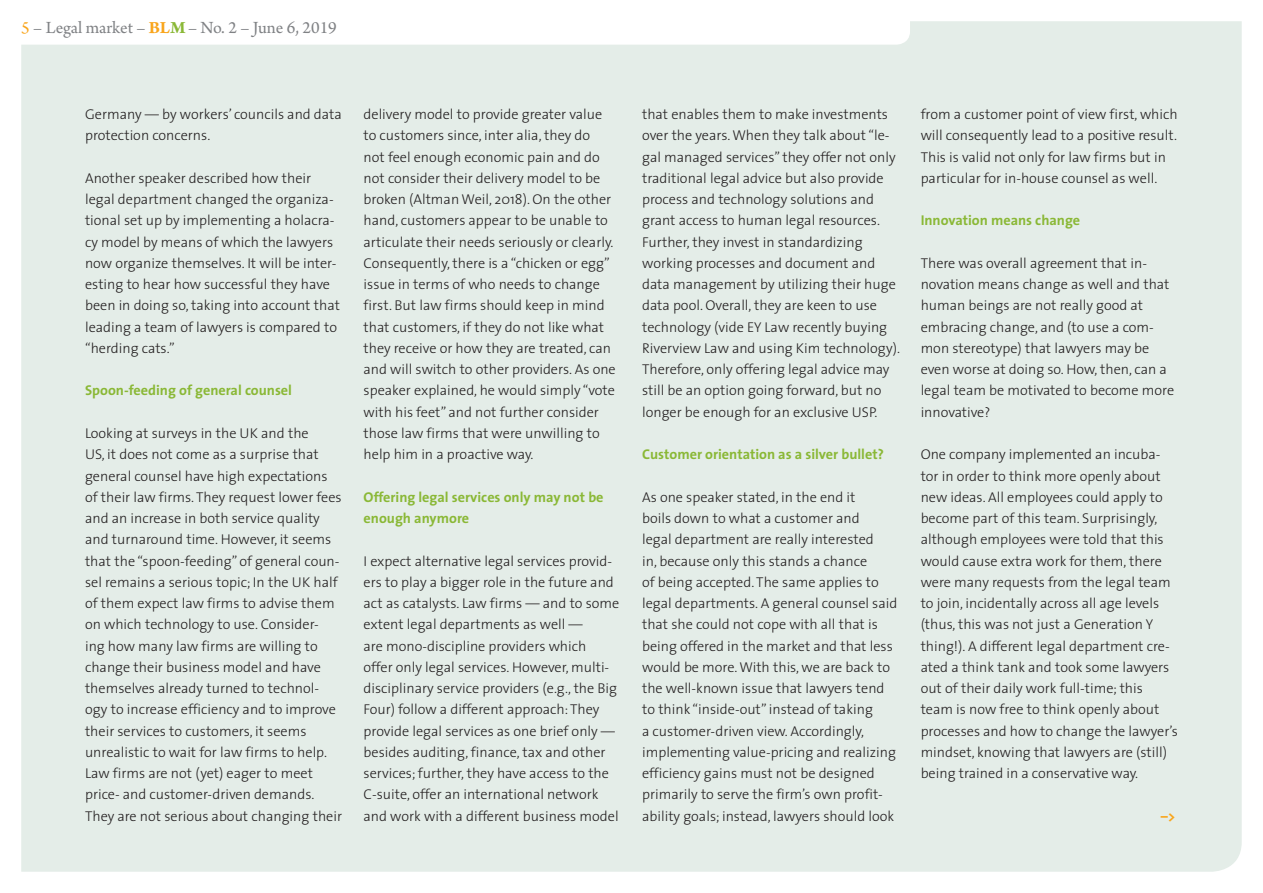
<style>
.page{position:relative;width:1263px;height:893px;background:#fff}
.page>*{position:absolute;margin:0;border:0;box-sizing:border-box;transform-origin:0 0}
.t1{font:18px "Arno Pro";color:#808285}
.t2{font:300 14.25px/21.3px "The Sans";color:#231f20}
.t3{font:700 14.25px/21.3px "The Sans";color:#8ab836}
.t4{font:700 14.25px "The Sans";color:#f9a51b}
.s1{color:#f9a51b}
.s2{font-weight:700;color:#f9a51b}
.s3{font-weight:700;color:#8ab836}
</style>
<div class="page">
<div style="left:21px;top:21px;width:1221px;height:851px;background:#e4ede8"></div>
<svg style="left:21px;top:21px;width:889px;height:24px"></svg>
<p class="t1" style="left:21px;top:18px;width:317px"><span class="s1">5</span> – Legal market – <span class="s2">BL</span><span class="s3">M</span> – No. 2 – June 6, 2019</p>
<p class="t2" style="left:85px;top:103px;width:258px">Germany — by workers’ councils and data protection concerns.</p>
<p class="t2" style="left:85px;top:167px;width:256px">Another speaker described how their legal department changed the organiza&shy;tional set up by implementing a holacra&shy;cy model by means of which the lawyers now organize themselves. It will be inter&shy;esting to hear how successful they have been in doing so, taking into account that leading a team of lawyers is compared to “herding cats.”</p>
<p class="t3" style="left:85px;top:380px;width:208px">Spoon-feeding of general counsel</p>
<p class="t2" style="left:85px;top:422px;width:259px">Looking at surveys in the UK and the<br>US, it does not come as a surprise that general counsel have high expectations of their law firms. They request lower fees and an increase in both service quality and turnaround time. However, it seems that the “spoon-feeding” of general coun&shy;sel remains a serious topic; In the UK half of them expect law firms to advise them on which technology to use. Consider&shy;ing how many law firms are willing to change their business model and have themselves already turned to technol&shy;ogy to increase efficiency and to improve their services to customers, it seems unrealistic to wait for law firms to help.<br>Law firms are not (yet) eager to meet price- and customer-driven demands.<br>They are not serious about changing their</p>
<p class="t2" style="left:364px;top:103px;width:254px">delivery model to provide greater value to customers since, inter alia, they do<br>not feel enough economic pain and do not consider their delivery model to be broken (Altman Weil, 2018). On the other hand, customers appear to be unable to articulate their needs seriously or clearly.<br>Consequently, there is a “chicken or egg” issue in terms of who needs to change first. But law firms should keep in mind that customers, if they do not like what they receive or how they are treated, can and will switch to other providers. As one speaker explained, he would simply “vote with his feet” and not further consider those law firms that were unwilling to help him in a proactive way.</p>
<p class="t3" style="left:364px;top:486px;width:242px">Offering legal services only may not be enough anymore</p>
<p class="t2" style="left:364px;top:550px;width:257px">I expect alternative legal services provid&shy;ers to play a bigger role in the future and act as catalysts. Law firms — and to some extent legal departments as well —<br>are mono-discipline providers which<br>offer only legal services. However, multi&shy;disciplinary service providers (e.g., the Big Four) follow a different approach: They provide legal services as one brief only — besides auditing, finance, tax and other services; further, they have access to the C-suite, offer an international network and work with a different business model</p>
<p class="t2" style="left:642px;top:103px;width:259px">that enables them to make investments over the years. When they talk about “le&shy;gal managed services” they offer not only traditional legal advice but also provide process and technology solutions and grant access to human legal resources.<br>Further, they invest in standardizing working processes and document and data management by utilizing their huge data pool. Overall, they are keen to use technology (vide EY Law recently buying Riverview Law and using Kim technology).<br>Therefore, only offering legal advice may still be an option going forward, but no longer be enough for an exclusive USP.</p>
<p class="t3" style="left:642px;top:443px;width:243px">Customer orientation as a silver bullet?</p>
<p class="t2" style="left:642px;top:486px;width:257px">As one speaker stated, in the end it<br>boils down to what a customer and<br>legal department are really interested<br>in, because only this stands a chance<br>of being accepted. The same applies to legal departments. A general counsel said that she could not cope with all that is being offered in the market and that less would be more. With this, we are back to the well-known issue that lawyers tend to think “inside-out” instead of taking<br>a customer-driven view. Accordingly, implementing value-pricing and realizing efficiency gains must not be designed primarily to serve the firm’s own profit&shy;ability goals; instead, lawyers should look</p>
<p class="t2" style="left:921px;top:103px;width:259px">from a customer point of view first, which will consequently lead to a positive result.<br>This is valid not only for law firms but in particular for in-house counsel as well.</p>
<p class="t3" style="left:921px;top:210px;width:161px">Innovation means change</p>
<p class="t2" style="left:921px;top:252px;width:255px">There was overall agreement that in&shy;novation means change as well and that human beings are not really good at embracing change, and (to use a com&shy;mon stereotype) that lawyers may be even worse at doing so. How, then, can a legal team be motivated to become more innovative?</p>
<p class="t2" style="left:921px;top:443px;width:259px">One company implemented an incuba&shy;tor in order to think more openly about new ideas. All employees could apply to become part of this team. Surprisingly, although employees were told that this would cause extra work for them, there were many requests from the legal team to join, incidentally across all age levels (thus, this was not just a Generation Y thing!). A different legal department cre&shy;ated a think tank and took some lawyers out of their daily work full-time; this team is now free to think openly about processes and how to change the lawyer’s mindset, knowing that lawyers are (still) being trained in a conservative way.</p>
<p class="t4" style="left:1161px;top:804px;width:16px">–&gt;</p>
</div>
